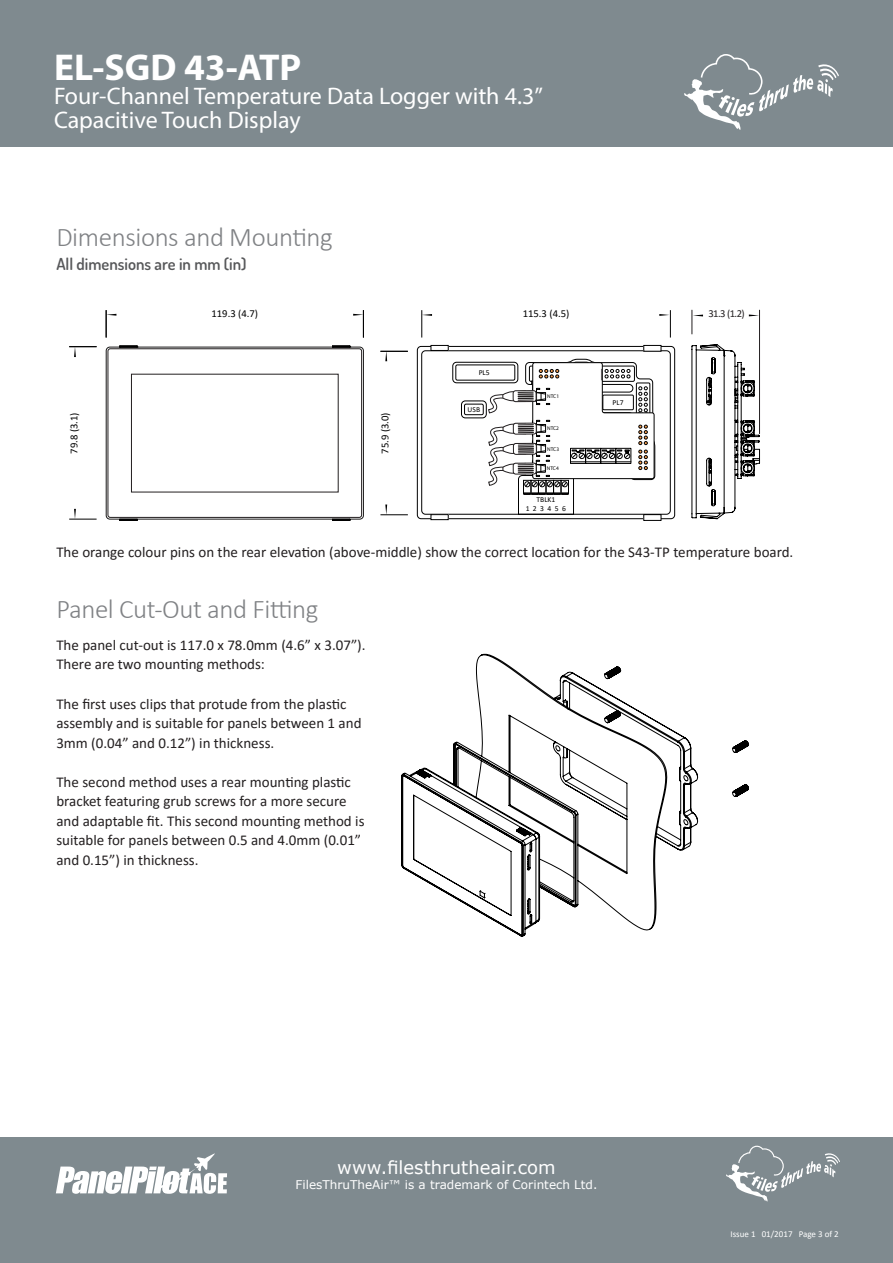
<style>
.page{position:relative;width:893px;height:1263px;background:#fff}
.page>*{position:absolute;margin:0;border:0;box-sizing:border-box;transform-origin:0 0}
.t1{font:700 37.5px "Myriad Pro";color:#fff}
.t2{font:300 27px "Calibri";letter-spacing:-.015em;color:#808285}
.t3{font:24px/24px "Myriad Pro";color:#fff}
.t4{font:18px "Verdana";color:#fff}
.t5{font:600 16.5px "Dosis";color:#57585a}
.t6{font:15px/19.5px "Calibri";color:#231f20}
.t7{font:12px "Verdana";color:#fff}
.t8{font:10.65px "Calibri";color:#000}
.t9{font:10.65px "Calibri";color:#231f20}
.t10{font:9px "Calibri";color:#fff}
.t11{font:7.65px "Calibri";color:#000}
.t12{font:7.65px/8.6px "Calibri";letter-spacing:.45em;color:#000;text-align:center}
.t13{font:5.4px "Myriad Pro";color:#000}
</style>
<div class="page">
<div style="left:0;top:1137px;width:893px;height:126px;background:#7f8a8f"></div>
<div style="left:0;top:0;width:893px;height:146px;background:#7f8a8f"></div>
<svg style="left:684px;top:54px;width:155px;height:76px"></svg>
<svg style="left:726px;top:1146px;width:114px;height:55px"></svg>
<svg style="left:56px;top:1153px;width:171px;height:41px"></svg>
<svg style="left:401px;top:654px;width:348px;height:283px"></svg>
<div style="left:106px;top:347px;width:258px;height:172px;border:1px solid #191818;border-radius:4px"></div>
<svg style="left:120px;top:346px;width:18px;height:2px"></svg>
<svg style="left:332px;top:519px;width:19px;height:2px"></svg>
<svg style="left:120px;top:519px;width:18px;height:2px"></svg>
<svg style="left:332px;top:346px;width:19px;height:2px"></svg>
<div style="left:108px;top:348px;width:254px;height:170px;border:1px solid #231f20;border-radius:2px"></div>
<svg style="left:69px;top:346px;width:28px;height:11px"></svg>
<svg style="left:69px;top:509px;width:28px;height:11px"></svg>
<svg style="left:380px;top:351px;width:28px;height:10px"></svg>
<svg style="left:380px;top:504px;width:28px;height:11px"></svg>
<svg style="left:421px;top:310px;width:11px;height:28px"></svg>
<svg style="left:749px;top:314px;width:10px;height:2px"></svg>
<svg style="left:106px;top:310px;width:10px;height:28px"></svg>
<svg style="left:353px;top:310px;width:11px;height:28px"></svg>
<div style="left:456px;top:365px;width:59px;height:15px;border:1px solid #000;border-radius:2px"></div>
<div style="left:452px;top:362px;width:66px;height:21px;border:1px solid #000;border-radius:4px"></div>
<div style="left:461px;top:401px;width:26px;height:17px;border:1px solid #000;border-radius:4px"></div>
<div style="left:464px;top:404px;width:19px;height:11px;border:1px solid #000;border-radius:2px"></div>
<div style="left:417px;top:346px;width:258px;height:173px;border:1px solid #000;border-radius:4px"></div>
<div style="left:431px;top:345px;width:17px;height:5px;background:#fff"></div>
<div style="left:431px;top:345px;width:18px;height:6px;border:1px solid #000"></div>
<div style="left:644px;top:515px;width:17px;height:5px;background:#fff"></div>
<div style="left:643px;top:514px;width:18px;height:7px;border:1px solid #000"></div>
<div style="left:431px;top:515px;width:17px;height:5px;background:#fff"></div>
<div style="left:431px;top:514px;width:18px;height:6px;border:1px solid #000"></div>
<hr style="left:759px;top:310px;width:1px;height:124px;background:#231f20">
<svg style="left:692px;top:310px;width:11px;height:24px"></svg>
<svg style="left:691px;top:344px;width:69px;height:176px"></svg>
<svg style="left:488px;top:310px;width:183px;height:205px"></svg>
<h1 class="t1" style="left:54px;top:43px;width:249px">EL-SGD 43-ATP</h1>
<h3 class="t3" style="left:54px;top:84px;width:490px">Four-Channel Temperature Data Logger with 4.3”<br>Capacitive Touch Display</h3>
<h2 class="t2" style="left:56px;top:220px;width:278px">Dimensions and Mounting</h2>
<p class="t5" style="left:56px;top:253px;width:192px">All dimensions are in mm (in)</p>
<p class="t8" style="left:211px;top:306px;width:48px">119.3 (4.7)</p>
<p class="t8" style="left:523px;top:306px;width:48px">115.3 (4.5)</p>
<p class="t8" style="left:66px;top:454px;width:43px;rotate:-90deg">79.8 (3.1)</p>
<p class="t8" style="left:378px;top:454px;width:43px;rotate:-90deg">75.9 (3.0)</p>
<p class="t11" style="left:479px;top:367px;width:12px">PL5</p>
<p class="t11" style="left:468px;top:404px;width:14px">USB</p>
<p class="t13" style="left:547px;top:393px;width:13px">NTC1</p>
<p class="t13" style="left:547px;top:425px;width:13px">NTC2</p>
<p class="t13" style="left:547px;top:445px;width:13px">NTC3</p>
<p class="t13" style="left:547px;top:465px;width:13px">NTC4</p>
<p class="t12" style="left:526px;top:495px;width:42px">TBLK1<br>123456</p>
<p class="t11" style="left:613px;top:397px;width:12px">PL7</p>
<p class="t11" style="left:637px;top:409px;width:12px">PL6</p>
<p class="t9" style="left:708px;top:306px;width:38px">31.3 (1.2)</p>
<p class="t6" style="left:56px;top:541px;width:739px">The orange colour pins on the rear elevation (above-middle) show the correct location for the S43-TP temperature board.</p>
<h2 class="t2" style="left:56px;top:592px;width:264px">Panel Cut-Out and Fitting</h2>
<p class="t6" style="left:56px;top:635px;width:311px">The panel cut-out is 117.0 x 78.0mm (4.6” x 3.07”).<br>There are two mounting methods:</p>
<p class="t6" style="left:56px;top:693px;width:307px">The first uses clips that protude from the plastic assembly and is suitable for panels between 1 and<br>3mm (0.04” and 0.12”) in thickness.</p>
<p class="t6" style="left:56px;top:771px;width:310px">The second method uses a rear mounting plastic bracket featuring grub screws for a more secure and adaptable fit. This second mounting method is suitable for panels between 0.5 and 4.0mm (0.01” and 0.15”) in thickness.</p>
<p class="t4" style="left:337px;top:1155px;width:220px">www.filesthrutheair.com</p>
<p class="t7" style="left:296px;top:1176px;width:303px">FilesThruTheAir™ is a trademark of Corintech Ltd.</p>
<p class="t10" style="left:730px;top:1227px;width:110px">Issue 1 01/2017 Page 3 of 2</p>
</div>
